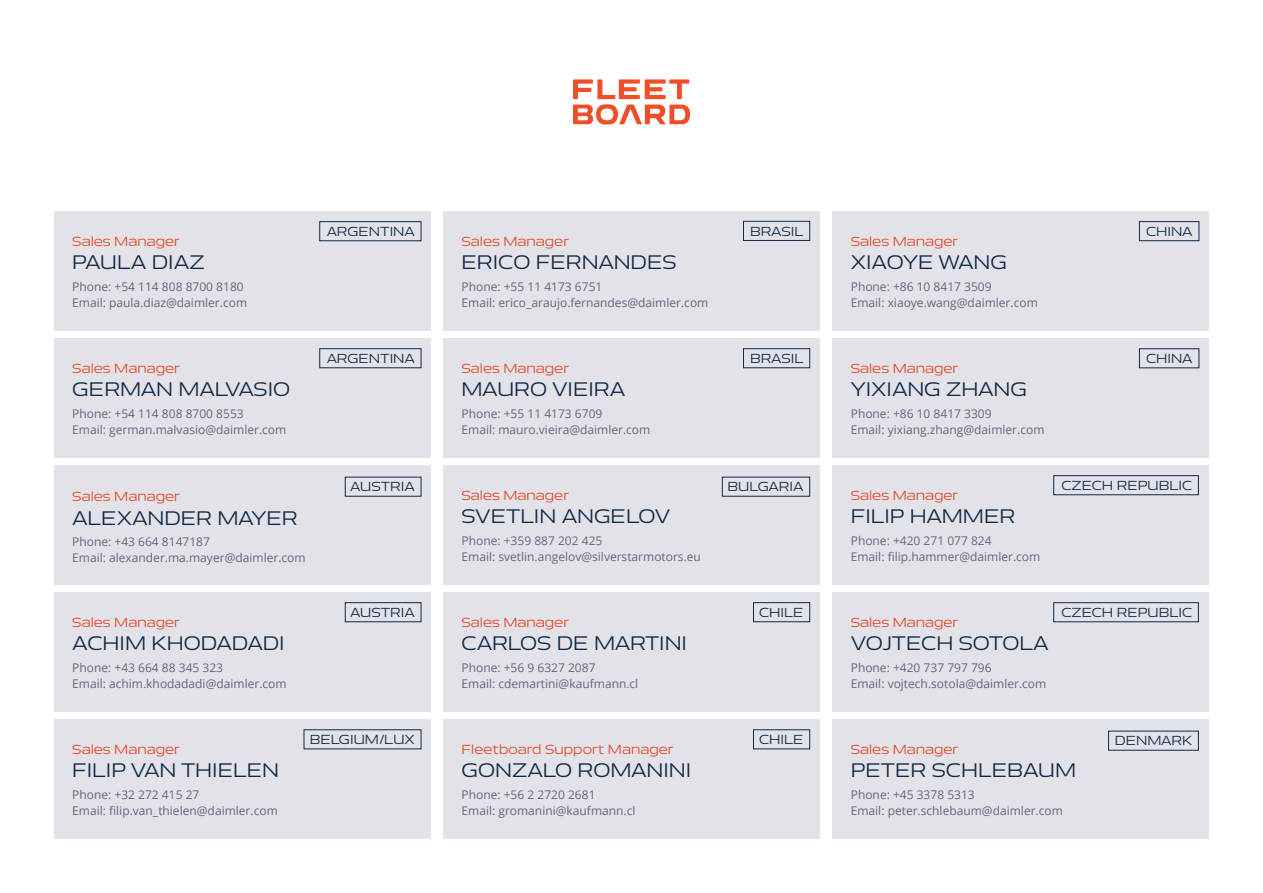
<style>
.page{position:relative;width:1263px;height:893px;background:#fff}
.page>*{position:absolute;margin:0;border:0;box-sizing:border-box;transform-origin:0 0}
.t1{font:18px "Aero";color:#0f2a48}
.t2{font:18px "Aero";letter-spacing:-.02em;color:#0f2a48}
.t3{font:12px/16.2px "Open Sans";color:#646880}
.t4{font:12px "Aero";color:#e64522}
.t5{font:12px "Aero";color:#0f2a48}
</style>
<div class="page">
<div style="left:54px;top:212px;width:376px;height:119px;background:#e2e2e8"></div>
<div style="left:443px;top:212px;width:377px;height:119px;background:#e2e2e8"></div>
<div style="left:832px;top:466px;width:377px;height:119px;background:#e2e2e8"></div>
<div style="left:54px;top:720px;width:376px;height:119px;background:#e2e2e8"></div>
<div style="left:54px;top:466px;width:376px;height:119px;background:#e2e2e8"></div>
<div style="left:54px;top:593px;width:376px;height:119px;background:#e2e2e8"></div>
<div style="left:54px;top:339px;width:376px;height:119px;background:#e2e2e8"></div>
<div style="left:443px;top:339px;width:377px;height:119px;background:#e2e2e8"></div>
<div style="left:832px;top:593px;width:377px;height:119px;background:#e2e2e8"></div>
<div style="left:443px;top:466px;width:377px;height:119px;background:#e2e2e8"></div>
<div style="left:443px;top:720px;width:377px;height:119px;background:#e2e2e8"></div>
<div style="left:832px;top:339px;width:377px;height:119px;background:#e2e2e8"></div>
<div style="left:443px;top:593px;width:377px;height:119px;background:#e2e2e8"></div>
<div style="left:832px;top:212px;width:377px;height:119px;background:#e2e2e8"></div>
<div style="left:319px;top:348px;width:102px;height:20px;border:1px solid #0f2a48"></div>
<div style="left:743px;top:348px;width:67px;height:20px;border:1px solid #0f2a48"></div>
<div style="left:743px;top:221px;width:67px;height:20px;border:1px solid #0f2a48"></div>
<div style="left:1053px;top:475px;width:146px;height:20px;border:1px solid #0f2a48"></div>
<div style="left:1053px;top:602px;width:146px;height:20px;border:1px solid #0f2a48"></div>
<div style="left:345px;top:477px;width:76px;height:20px;border:1px solid #0f2a48"></div>
<div style="left:722px;top:477px;width:88px;height:20px;border:1px solid #0f2a48"></div>
<div style="left:345px;top:602px;width:76px;height:20px;border:1px solid #0f2a48"></div>
<div style="left:753px;top:729px;width:57px;height:20px;border:1px solid #0f2a48"></div>
<div style="left:1139px;top:348px;width:60px;height:20px;border:1px solid #0f2a48"></div>
<div style="left:753px;top:602px;width:57px;height:20px;border:1px solid #0f2a48"></div>
<div style="left:1139px;top:221px;width:60px;height:20px;border:1px solid #0f2a48"></div>
<div style="left:304px;top:729px;width:117px;height:20px;border:1px solid #0f2a48"></div>
<div style="left:319px;top:221px;width:102px;height:20px;border:1px solid #0f2a48"></div>
<svg style="left:573px;top:79px;width:117px;height:46px"></svg>
<div style="left:832px;top:720px;width:377px;height:119px;background:#e2e2e8"></div>
<div style="left:1108px;top:731px;width:91px;height:20px;border:1px solid #0f2a48"></div>
<p class="t5" style="left:327px;top:224px;width:90px">ARGENTINA</p>
<p class="t4" style="left:72px;top:234px;width:109px">Sales Manager</p>
<p class="t4" style="left:461px;top:234px;width:109px">Sales Manager</p>
<p class="t5" style="left:750px;top:224px;width:55px">BRASIL</p>
<p class="t4" style="left:851px;top:234px;width:109px">Sales Manager</p>
<p class="t5" style="left:1146px;top:224px;width:48px">CHINA</p>
<h1 class="t1" style="left:72px;top:251px;width:134px">PAULA DIAZ</h1>
<h1 class="t1" style="left:461px;top:251px;width:217px">ERICO FERNANDES</h1>
<h1 class="t1" style="left:851px;top:251px;width:158px">XIAOYE WANG</h1>
<p class="t3" style="left:72px;top:278px;width:173px">Phone: +54 114 808 8700 8180</p>
<p class="t3" style="left:461px;top:278px;width:142px">Phone: +55 11 4173 6751</p>
<p class="t3" style="left:851px;top:278px;width:142px">Phone: +86 10 8417 3509</p>
<p class="t3" style="left:72px;top:294px;width:176px">Email: paula.diaz@daimler.com</p>
<p class="t3" style="left:461px;top:294px;width:248px">Email: erico_araujo.fernandes@daimler.com</p>
<p class="t3" style="left:851px;top:294px;width:189px">Email: xiaoye.wang@daimler.com</p>
<p class="t5" style="left:327px;top:351px;width:90px">ARGENTINA</p>
<p class="t5" style="left:750px;top:351px;width:55px">BRASIL</p>
<p class="t4" style="left:72px;top:361px;width:109px">Sales Manager</p>
<p class="t4" style="left:461px;top:361px;width:109px">Sales Manager</p>
<p class="t4" style="left:851px;top:361px;width:109px">Sales Manager</p>
<p class="t5" style="left:1146px;top:351px;width:48px">CHINA</p>
<h1 class="t2" style="left:72px;top:378px;width:219px">GERMAN MALVASIO</h1>
<h1 class="t1" style="left:461px;top:378px;width:165px">MAURO VIEIRA</h1>
<h1 class="t1" style="left:851px;top:378px;width:178px">YIXIANG ZHANG</h1>
<p class="t3" style="left:72px;top:405px;width:173px">Phone: +54 114 808 8700 8553</p>
<p class="t3" style="left:461px;top:405px;width:142px">Phone: +55 11 4173 6709</p>
<p class="t3" style="left:851px;top:405px;width:142px">Phone: +86 10 8417 3309</p>
<p class="t3" style="left:72px;top:421px;width:216px">Email: german.malvasio@daimler.com</p>
<p class="t3" style="left:461px;top:421px;width:190px">Email: mauro.vieira@daimler.com</p>
<p class="t3" style="left:851px;top:421px;width:195px">Email: yixiang.zhang@daimler.com</p>
<p class="t4" style="left:72px;top:489px;width:109px">Sales Manager</p>
<p class="t5" style="left:350px;top:479px;width:66px">AUSTRIA</p>
<p class="t5" style="left:728px;top:479px;width:77px">BULGARIA</p>
<p class="t4" style="left:461px;top:488px;width:109px">Sales Manager</p>
<p class="t4" style="left:851px;top:488px;width:109px">Sales Manager</p>
<p class="t5" style="left:1061px;top:478px;width:132px">CZECH REPUBLIC</p>
<h1 class="t1" style="left:72px;top:507px;width:227px">ALEXANDER MAYER</h1>
<h1 class="t1" style="left:461px;top:505px;width:210px">SVETLIN ANGELOV</h1>
<h1 class="t1" style="left:851px;top:505px;width:166px">FILIP HAMMER</h1>
<p class="t3" style="left:72px;top:533px;width:139px">Phone: +43 664 8147187</p>
<p class="t3" style="left:461px;top:532px;width:142px">Phone: +359 887 202 425</p>
<p class="t3" style="left:851px;top:532px;width:142px">Phone: +420 271 077 824</p>
<p class="t3" style="left:72px;top:549px;width:235px">Email: alexander.ma.mayer@daimler.com</p>
<p class="t3" style="left:461px;top:548px;width:241px">Email: svetlin.angelov@silverstarmotors.eu</p>
<p class="t3" style="left:851px;top:548px;width:191px">Email: filip.hammer@daimler.com</p>
<p class="t4" style="left:72px;top:615px;width:109px">Sales Manager</p>
<p class="t5" style="left:350px;top:605px;width:66px">AUSTRIA</p>
<p class="t4" style="left:461px;top:615px;width:109px">Sales Manager</p>
<p class="t5" style="left:759px;top:605px;width:46px">CHILE</p>
<p class="t4" style="left:851px;top:615px;width:109px">Sales Manager</p>
<p class="t5" style="left:1061px;top:605px;width:132px">CZECH REPUBLIC</p>
<h1 class="t1" style="left:72px;top:632px;width:214px">ACHIM KHODADADI</h1>
<h1 class="t1" style="left:461px;top:632px;width:227px">CARLOS DE MARTINI</h1>
<h1 class="t1" style="left:851px;top:632px;width:199px">VOJTECH SOTOLA</h1>
<p class="t3" style="left:72px;top:659px;width:152px">Phone: +43 664 88 345 323</p>
<p class="t3" style="left:461px;top:659px;width:135px">Phone: +56 9 6327 2087</p>
<p class="t3" style="left:851px;top:659px;width:142px">Phone: +420 737 797 796</p>
<p class="t3" style="left:72px;top:675px;width:216px">Email: achim.khodadadi@daimler.com</p>
<p class="t3" style="left:461px;top:675px;width:178px">Email: cdemartini@kaufmann.cl</p>
<p class="t3" style="left:851px;top:675px;width:197px">Email: vojtech.sotola@daimler.com</p>
<p class="t4" style="left:72px;top:742px;width:109px">Sales Manager</p>
<p class="t5" style="left:310px;top:732px;width:106px">BELGIUM/LUX</p>
<p class="t4" style="left:461px;top:742px;width:213px">Fleetboard Support Manager</p>
<h1 class="t1" style="left:72px;top:759px;width:208px">FILIP VAN THIELEN</h1>
<h1 class="t1" style="left:461px;top:759px;width:231px">GONZALO ROMANINI</h1>
<p class="t3" style="left:72px;top:786px;width:129px">Phone: +32 272 415 27</p>
<p class="t3" style="left:461px;top:786px;width:135px">Phone: +56 2 2720 2681</p>
<p class="t3" style="left:72px;top:802px;width:207px">Email: filip.van_thielen@daimler.com</p>
<p class="t3" style="left:461px;top:802px;width:175px">Email: gromanini@kaufmann.cl</p>
<p class="t5" style="left:759px;top:732px;width:46px">CHILE</p>
<p class="t4" style="left:851px;top:742px;width:109px">Sales Manager</p>
<p class="t3" style="left:851px;top:786px;width:214px">Phone: +45 3378 5313<br>Email: peter.schlebaum@daimler.com</p>
<h1 class="t1" style="left:851px;top:759px;width:227px">PETER SCHLEBAUM</h1>
<p class="t5" style="left:1115px;top:733px;width:79px">DENMARK</p>
</div>
